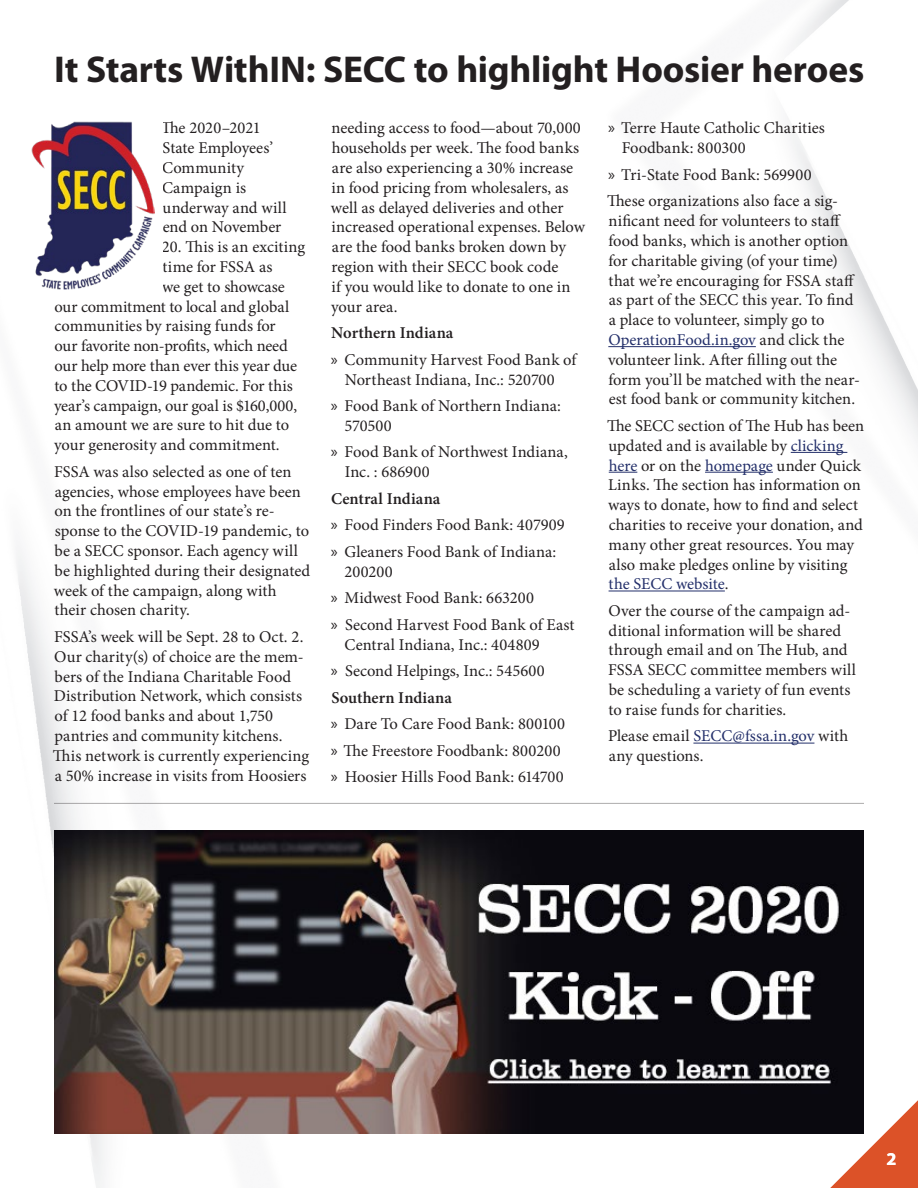
<style>
.page{position:relative;width:918px;height:1188px;background:#fff}
.page>*{position:absolute;margin:0;border:0;box-sizing:border-box;transform-origin:0 0}
.t1{font:700 37.5px "Myriad Pro";letter-spacing:-.01em;color:#231f20}
.t2{font:700 18px "Myriad Pro";color:#fff}
.t3{font:16.5px/19.8px "Minion Pro";color:#231f20}
.t4{font:600 16.5px "Minion Pro";letter-spacing:.005em;color:#231f20}
.s1{font-family:"Myriad Pro"}
.s2{color:#232f6a}
</style>
<div class="page">
<img style="left:17px;top:121px;width:145px;height:1067px">
<img style="left:608px;top:0;width:310px;height:744px">
<hr style="left:608px;top:346px;width:148px;height:1px;background:#232f6a">
<hr style="left:791px;top:452px;width:56px;height:1px;background:#232f6a">
<svg style="left:609px;top:472px;width:28px;height:1px"></svg>
<hr style="left:705px;top:472px;width:68px;height:1px;background:#232f6a">
<hr style="left:609px;top:591px;width:116px;height:1px;background:#232f6a">
<hr style="left:693px;top:743px;width:121px;height:1px;background:#232f6a">
<hr style="left:54px;top:803px;width:810px;height:1px;background:#231f20">
<svg style="left:830px;top:1100px;width:88px;height:88px"></svg>
<img style="left:54px;top:830px;width:810px;height:304px">
<div style="left:31px;top:122px;width:131px;height:168px;background:#fff"></div>
<img style="left:31px;top:122px;width:123px;height:167px">
<p class="t1" style="left:54px;top:45px;width:812px">It Starts WithIN: SECC to highlight Hoosier heroes</p>
<p class="t3" style="left:161px;top:118px;width:127px">The 2020–2021<br>State Employees’<br>Community<br>Campaign is underway and will end on November</p>
<p class="t3" style="left:162px;top:237px;width:145px">20. This is an exciting</p>
<p class="t3" style="left:163px;top:257px;width:111px">time for FSSA as</p>
<p class="t3" style="left:162px;top:277px;width:124px">we get to showcase</p>
<p class="t3" style="left:55px;top:297px;width:236px">our commitment to local and global</p>
<p class="t3" style="left:55px;top:316px;width:222px">communities by raising funds for</p>
<p class="t3" style="left:55px;top:336px;width:235px">our favorite non-profits, which need</p>
<p class="t3" style="left:55px;top:356px;width:244px">our help more than ever this year due</p>
<p class="t3" style="left:54px;top:376px;width:240px">to the COVID-19 pandemic. For this</p>
<p class="t3" style="left:54px;top:396px;width:245px">year’s campaign, our goal is $160,000,</p>
<p class="t3" style="left:55px;top:415px;width:236px">an amount we are sure to hit due to</p>
<p class="t3" style="left:54px;top:435px;width:227px">your generosity and commitment.</p>
<p class="t3" style="left:54px;top:462px;width:258px">FSSA was also selected as one of ten agencies, whose employees have been on the frontlines of our state’s re&shy;sponse to the COVID-19 pandemic, to be a SECC sponsor. Each agency will be highlighted during their designated week of the campaign, along with their chosen charity.</p>
<p class="t3" style="left:53px;top:627px;width:258px">FSSA’s week will be Sept. 28 to Oct. 2.<br>Our charity(s) of choice are the mem&shy;bers of the Indiana Charitable Food Distribution Network, which consists of 12 food banks and about 1,750 pantries and community kitchens.<br>This network is currently experiencing a 50% increase in visits from Hoosiers</p>
<p class="t3" style="left:331px;top:118px;width:256px">needing access to food—about 70,000 households per week. The food banks are also experiencing a 30% increase in food pricing from wholesalers, as well as delayed deliveries and other increased operational expenses. Below are the food banks broken down by region with their SECC book code<br>if you would like to donate to one in your area.</p>
<p class="t4" style="left:331px;top:322px;width:124px">Northern Indiana</p>
<p class="t3" style="left:331px;top:350px;width:247px;text-align:center"><span class="s1">»</span> Community Harvest Food Bank of<br>Northeast Indiana, Inc.: 520700</p>
<p class="t3" style="left:345px;top:396px;width:218px;text-indent:-14px"><span class="s1">»</span> Food Bank of Northern Indiana:<br>570500</p>
<p class="t3" style="left:345px;top:442px;width:225px;text-indent:-14px"><span class="s1">»</span> Food Bank of Northwest Indiana,<br>Inc. : 686900</p>
<p class="t4" style="left:331px;top:487px;width:111px">Central Indiana</p>
<p class="t3" style="left:331px;top:515px;width:235px"><span class="s1">»</span> Food Finders Food Bank: 407909</p>
<p class="t3" style="left:344px;top:542px;width:213px;text-indent:-13px"><span class="s1">»</span> Gleaners Food Bank of Indiana:<br>200200</p>
<p class="t3" style="left:331px;top:588px;width:205px"><span class="s1">»</span> Midwest Food Bank: 663200</p>
<p class="t3" style="left:345px;top:615px;width:232px;text-indent:-14px"><span class="s1">»</span> Second Harvest Food Bank of East<br>Central Indiana, Inc.: 404809</p>
<p class="t3" style="left:331px;top:661px;width:215px"><span class="s1">»</span> Second Helpings, Inc.: 545600</p>
<p class="t4" style="left:332px;top:686px;width:122px">Southern Indiana</p>
<p class="t3" style="left:331px;top:714px;width:236px"><span class="s1">»</span> Dare To Care Food Bank: 800100</p>
<p class="t3" style="left:331px;top:741px;width:231px"><span class="s1">»</span> The Freestore Foodbank: 800200</p>
<p class="t3" style="left:331px;top:767px;width:234px"><span class="s1">»</span> Hoosier Hills Food Bank: 614700</p>
<p class="t3" style="left:622px;top:118px;width:205px;text-indent:-14px"><span class="s1">»</span> Terre Haute Catholic Charities<br>Foodbank: 800300</p>
<p class="t3" style="left:608px;top:165px;width:205px"><span class="s1">»</span> Tri-State Food Bank: 569900</p>
<p class="t3" style="left:607px;top:191px;width:255px">These organizations also face a sig&shy;nificant need for volunteers to staff food banks, which is another option for charitable giving (of your time) that we’re encouraging for FSSA staff as part of the SECC this year. To find a place to volunteer, simply go to <span class="s2">OperationFood.in.gov</span> and click the volunteer link. After filling out the form you’ll be matched with the near&shy;est food bank or community kitchen.</p>
<p class="t3" style="left:607px;top:416px;width:259px">The SECC section of The Hub has been updated and is available by <span class="s2">clicking here</span> or on the <span class="s2">homepage</span> under Quick Links. The section has information on ways to donate, how to find and select charities to receive your donation, and many other great resources. You may also make pledges online by visiting <span class="s2">the SECC website</span>.</p>
<p class="t3" style="left:608px;top:601px;width:249px">Over the course of the campaign ad&shy;ditional information will be shared through email and on The Hub, and FSSA SECC committee members will be scheduling a variety of fun events to raise funds for charities.</p>
<p class="t3" style="left:608px;top:726px;width:242px">Please email <span class="s2">SECC@fssa.in.gov</span> with any questions.</p>
<p class="t2" style="left:886px;top:1147px;width:11px">2</p>
</div>
